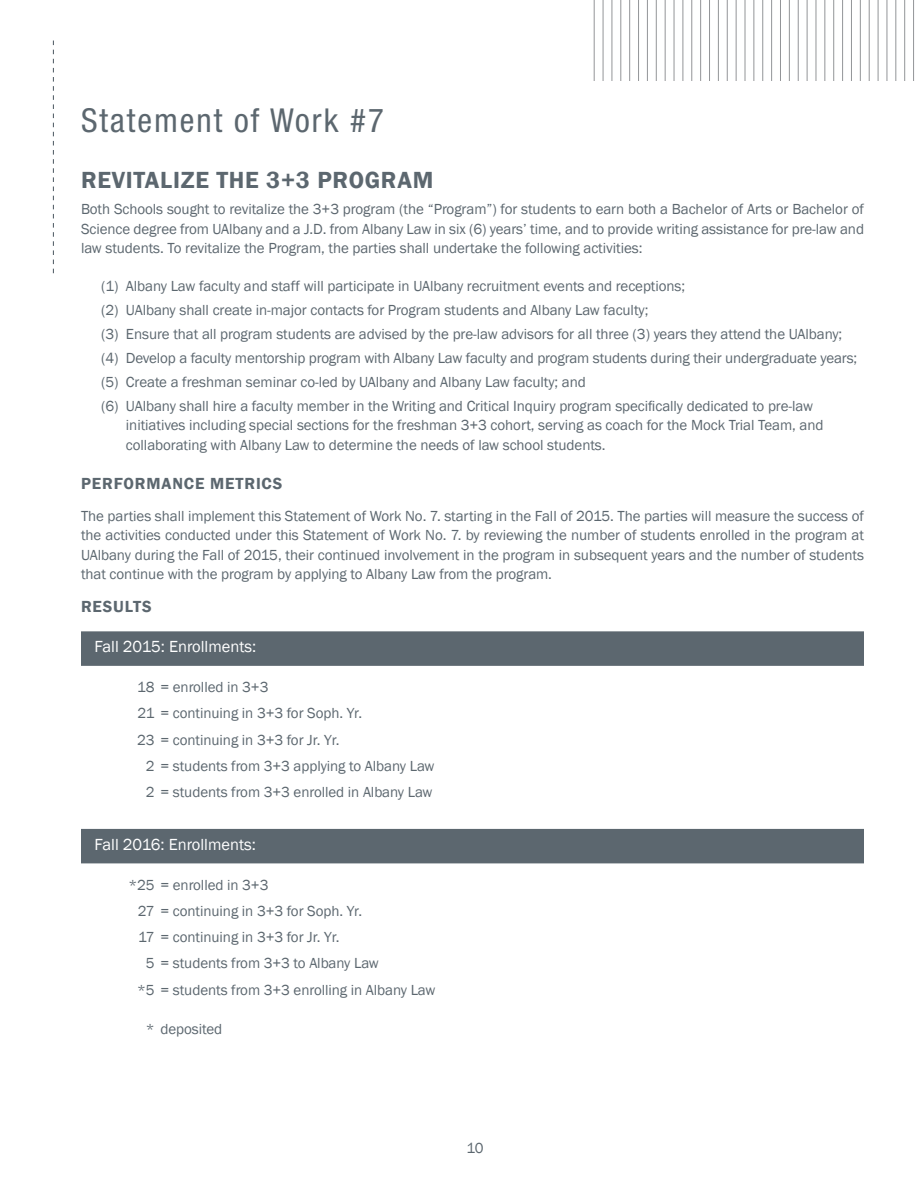
<style>
.page{position:relative;width:918px;height:1188px;background:#fff}
.page>*{position:absolute;margin:0;border:0;box-sizing:border-box;transform-origin:0 0}
.t1{font:condensed 33px "Helvetica Neue LT Pro";letter-spacing:.06em;color:#5c676f}
.t2{font:600 24px "Franklin Gothic";letter-spacing:.03em;color:#5c676f}
.t3{font:16.5px "Franklin Gothic";color:#fff}
.t4{font:600 16.5px "Franklin Gothic";letter-spacing:.05em;color:#5c676f}
.t5{font:15px/19.5px "Franklin Gothic";letter-spacing:-.005em;color:#5c676f;text-align:justify}
</style>
<div class="page">
<hr style="left:594px;top:0;width:1px;height:81px;background:#939598">
<hr style="left:603px;top:0;width:1px;height:81px;background:#939598">
<hr style="left:612px;top:0;width:1px;height:81px;background:#939598">
<hr style="left:621px;top:0;width:1px;height:81px;background:#939598">
<hr style="left:629px;top:0;width:1px;height:81px;background:#939598">
<hr style="left:638px;top:0;width:1px;height:81px;background:#939598">
<hr style="left:647px;top:0;width:1px;height:81px;background:#939598">
<hr style="left:656px;top:0;width:1px;height:81px;background:#939598">
<hr style="left:665px;top:0;width:1px;height:81px;background:#939598">
<hr style="left:674px;top:0;width:1px;height:81px;background:#939598">
<hr style="left:683px;top:0;width:1px;height:81px;background:#939598">
<hr style="left:692px;top:0;width:1px;height:81px;background:#939598">
<hr style="left:700px;top:0;width:1px;height:81px;background:#939598">
<hr style="left:709px;top:0;width:1px;height:81px;background:#939598">
<hr style="left:718px;top:0;width:1px;height:81px;background:#939598">
<hr style="left:727px;top:0;width:1px;height:81px;background:#939598">
<hr style="left:736px;top:0;width:1px;height:81px;background:#939598">
<hr style="left:745px;top:0;width:1px;height:81px;background:#939598">
<hr style="left:754px;top:0;width:1px;height:81px;background:#939598">
<hr style="left:762px;top:0;width:1px;height:81px;background:#939598">
<hr style="left:771px;top:0;width:1px;height:81px;background:#939598">
<hr style="left:780px;top:0;width:1px;height:81px;background:#939598">
<hr style="left:789px;top:0;width:1px;height:81px;background:#939598">
<hr style="left:798px;top:0;width:1px;height:81px;background:#939598">
<hr style="left:807px;top:0;width:1px;height:81px;background:#939598">
<hr style="left:816px;top:0;width:1px;height:81px;background:#939598">
<hr style="left:825px;top:0;width:1px;height:81px;background:#939598">
<hr style="left:833px;top:0;width:1px;height:81px;background:#939598">
<hr style="left:842px;top:0;width:1px;height:81px;background:#939598">
<hr style="left:851px;top:0;width:1px;height:81px;background:#939598">
<hr style="left:860px;top:0;width:1px;height:81px;background:#939598">
<hr style="left:869px;top:0;width:1px;height:81px;background:#939598">
<hr style="left:878px;top:0;width:1px;height:81px;background:#939598">
<hr style="left:887px;top:0;width:1px;height:81px;background:#939598">
<hr style="left:896px;top:0;width:1px;height:81px;background:#939598">
<hr style="left:904px;top:0;width:1px;height:81px;background:#939598">
<hr style="left:913px;top:0;width:1px;height:81px;background:#939598">
<svg style="left:53px;top:40px;width:1px;height:233px"></svg>
<div style="left:81px;top:631px;width:783px;height:35px;background:#5c676f"></div>
<div style="left:81px;top:829px;width:783px;height:34px;background:#5c676f"></div>
<h1 class="t1" style="left:81px;top:100px;width:304px">Statement of Work #7</h1>
<h2 class="t2" style="left:81px;top:165px;width:354px">REVITALIZE THE 3+3 PROGRAM</h2>
<p class="t5" style="left:81px;top:200px;width:785px">Both Schools sought to revitalize the 3+3 program (the “Program”) for students to earn both a Bachelor of Arts or Bachelor of Science degree from UAlbany and a J.D. from Albany Law in six (6) years’ time, and to provide writing assistance for pre-law and law students. To revitalize the Program, the parties shall undertake the following activities:</p>
<p class="t5" style="left:101px;top:274px;width:757px;line-height:24px;text-align:left">(1) Albany Law faculty and staff will participate in UAlbany recruitment events and receptions;<br>(2) UAlbany shall create in-major contacts for Program students and Albany Law faculty;<br>(3) Ensure that all program students are advised by the pre-law advisors for all three (3) years they attend the UAlbany; (4) Develop a faculty mentorship program with Albany Law faculty and program students during their undergraduate years; (5) Create a freshman seminar co-led by UAlbany and Albany Law faculty; and<br>(6) UAlbany shall hire a faculty member in the Writing and Critical Inquiry program specifically dedicated to pre-law</p>
<p class="t5" style="left:126px;top:416px;width:699px">initiatives including special sections for the freshman 3+3 cohort, serving as coach for the Mock Trial Team, and collaborating with Albany Law to determine the needs of law school students.</p>
<p class="t4" style="left:81px;top:474px;width:203px">PERFORMANCE METRICS</p>
<p class="t5" style="left:81px;top:506px;width:785px">The parties shall implement this Statement of Work No. 7. starting in the Fall of 2015. The parties will measure the success of the activities conducted under this Statement of Work No. 7. by reviewing the number of students enrolled in the program at UAlbany during the Fall of 2015, their continued involvement in the program in subsequent years and the number of students that continue with the program by applying to Albany Law from the program.</p>
<p class="t4" style="left:81px;top:597px;width:72px">RESULTS</p>
<p class="t3" style="left:94px;top:637px;width:163px">Fall 2015: Enrollments:</p>
<p class="t5" style="left:137px;top:678px;width:133px">18 = enrolled in 3+3</p>
<p class="t5" style="left:138px;top:704px;width:226px">21 = continuing in 3+3 for Soph. Yr.</p>
<p class="t5" style="left:137px;top:730px;width:204px">23 = continuing in 3+3 for Jr. Yr.</p>
<p class="t5" style="left:146px;top:756px;width:290px">2 = students from 3+3 applying to Albany Law</p>
<p class="t5" style="left:146px;top:783px;width:288px">2 = students from 3+3 enrolled in Albany Law</p>
<p class="t3" style="left:94px;top:834px;width:163px">Fall 2016: Enrollments:</p>
<p class="t5" style="left:128px;top:875px;width:142px">*25 = enrolled in 3+3</p>
<p class="t5" style="left:138px;top:901px;width:226px">27 = continuing in 3+3 for Soph. Yr.</p>
<p class="t5" style="left:138px;top:928px;width:203px">17 = continuing in 3+3 for Jr. Yr.</p>
<p class="t5" style="left:146px;top:954px;width:235px">5 = students from 3+3 to Albany Law</p>
<p class="t5" style="left:137px;top:980px;width:300px">*5 = students from 3+3 enrolling in Albany Law</p>
<p class="t5" style="left:146px;top:1020px;width:78px">* deposited</p>
<p class="t5" style="left:467px;top:1139px;width:19px">10</p>
</div>
